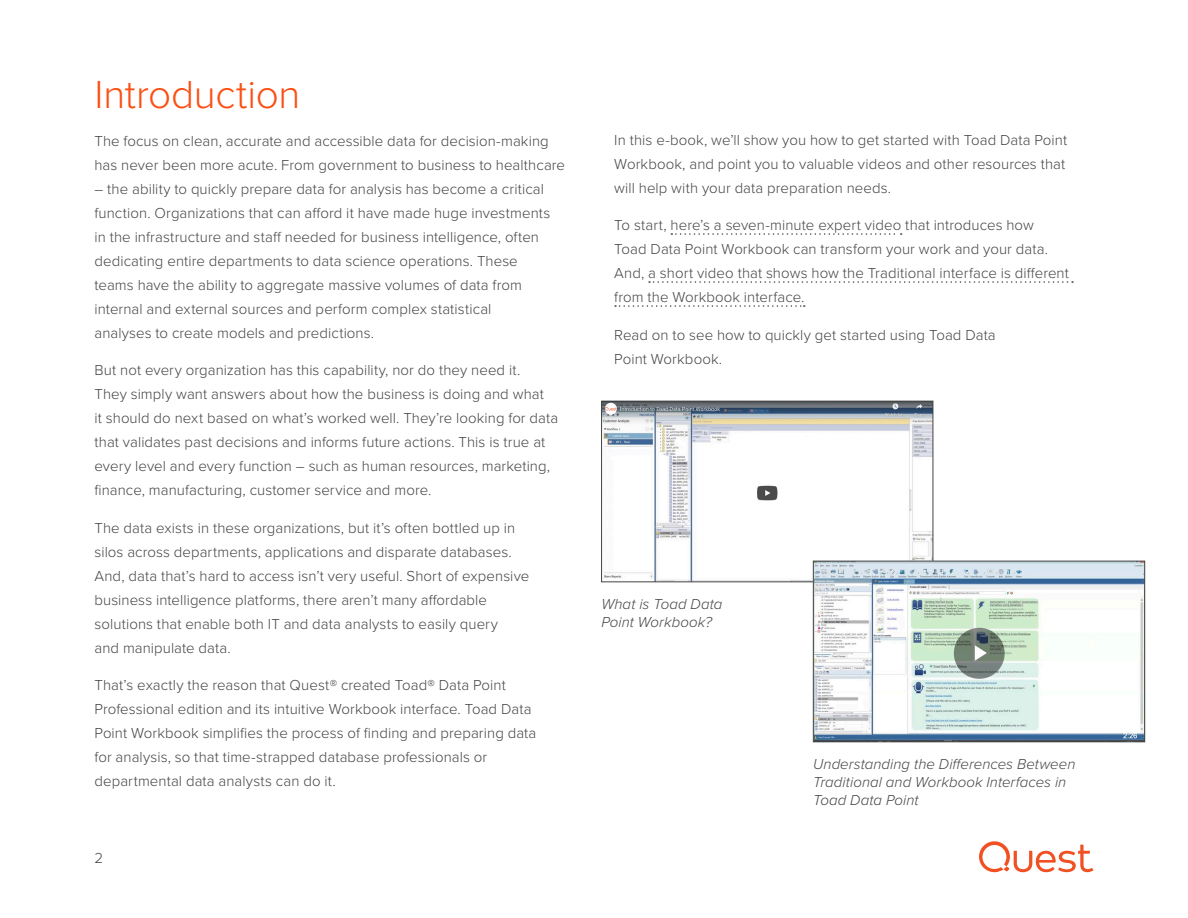
<style>
.page{position:relative;width:1188px;height:918px;background:#fff}
.page>*{position:absolute;margin:0;border:0;box-sizing:border-box;transform-origin:0 0}
.Section_Heading_1{font:300 40.5px "Proxima Nova";letter-spacing:-.005em;color:#fb4f14}
.Body{font:300 15px/24px "Proxima Nova";letter-spacing:.005em;color:#444}
.t1{font:italic 300 15px/18px "Proxima Nova";letter-spacing:.005em;color:#444}
</style>
<div class="page">
<svg style="left:671px;top:233px;width:231px;height:2px"></svg>
<svg style="left:649px;top:281px;width:424px;height:2px"></svg>
<svg style="left:615px;top:305px;width:190px;height:2px"></svg>
<img style="left:603px;top:403px;width:328px;height:177px">
<div style="left:601px;top:401px;width:332px;height:181px;border:1px solid #444"></div>
<img style="left:815px;top:563px;width:328px;height:177px">
<div style="left:813px;top:561px;width:332px;height:181px;border:1px solid #444"></div>
<svg style="left:979px;top:841px;width:114px;height:31px"></svg>
<p class="Section_Heading_1" style="left:94px;top:65px;width:207px">Introduction</p>
<p class="Body" style="left:94px;top:128px;width:472px">The focus on clean, accurate and accessible data for decision-making has never been more acute. From government to business to healthcare</p>
<p class="Body" style="left:94px;top:176px;width:457px">– the ability to quickly prepare data for analysis has become a critical function. Organizations that can afford it have made huge investments in the infrastructure and staff needed for business intelligence, often dedicating entire departments to data science operations. These teams have the ability to aggregate massive volumes of data from internal and external sources and perform complex statistical analyses to create models and predictions.</p>
<p class="Body" style="left:94px;top:358px;width:465px">But not every organization has this capability, nor do they need it.<br>They simply want answers about how the business is doing and what<br>it should do next based on what’s worked well. They’re looking for data that validates past decisions and informs future actions. This is true at every level and every function – such as human resources, marketing, finance, manufacturing, customer service and more.</p>
<p class="Body" style="left:94px;top:515px;width:436px">The data exists in these organizations, but it’s often bottled up in silos across departments, applications and disparate databases.<br>And, data that’s hard to access isn’t very useful. Short of expensive business intelligence platforms, there aren’t many affordable solutions that enable both IT and data analysts to easily query<br>and manipulate data.</p>
<p class="Body" style="left:94px;top:673px;width:443px">That’s exactly the reason that Quest® created Toad® Data Point Professional edition and its intuitive Workbook interface. Toad Data Point Workbook simplifies the process of finding and preparing data for analysis, so that time-strapped database professionals or departmental data analysts can do it.</p>
<p class="Body" style="left:94px;top:845px;width:10px">2</p>
<p class="Body" style="left:614px;top:127px;width:454px">In this e-book, we’ll show you how to get started with Toad Data Point<br>Workbook, and point you to valuable videos and other resources that will help with your data preparation needs.</p>
<p class="Body" style="left:614px;top:213px;width:456px">To start, here’s a seven-minute expert video that introduces how Toad Data Point Workbook can transform your work and your data.<br>And, a short video that shows how the Traditional interface is different from the Workbook interface.</p>
<p class="Body" style="left:614px;top:322px;width:383px">Read on to see how to quickly get started using Toad Data<br>Point Workbook.</p>
<p class="t1" style="left:601px;top:594px;width:122px">What is Toad Data<br>Point Workbook?</p>
<p class="t1" style="left:813px;top:754px;width:264px">Understanding the Differences Between<br>Traditional and Workbook Interfaces in<br>Toad Data Point</p>
</div>
